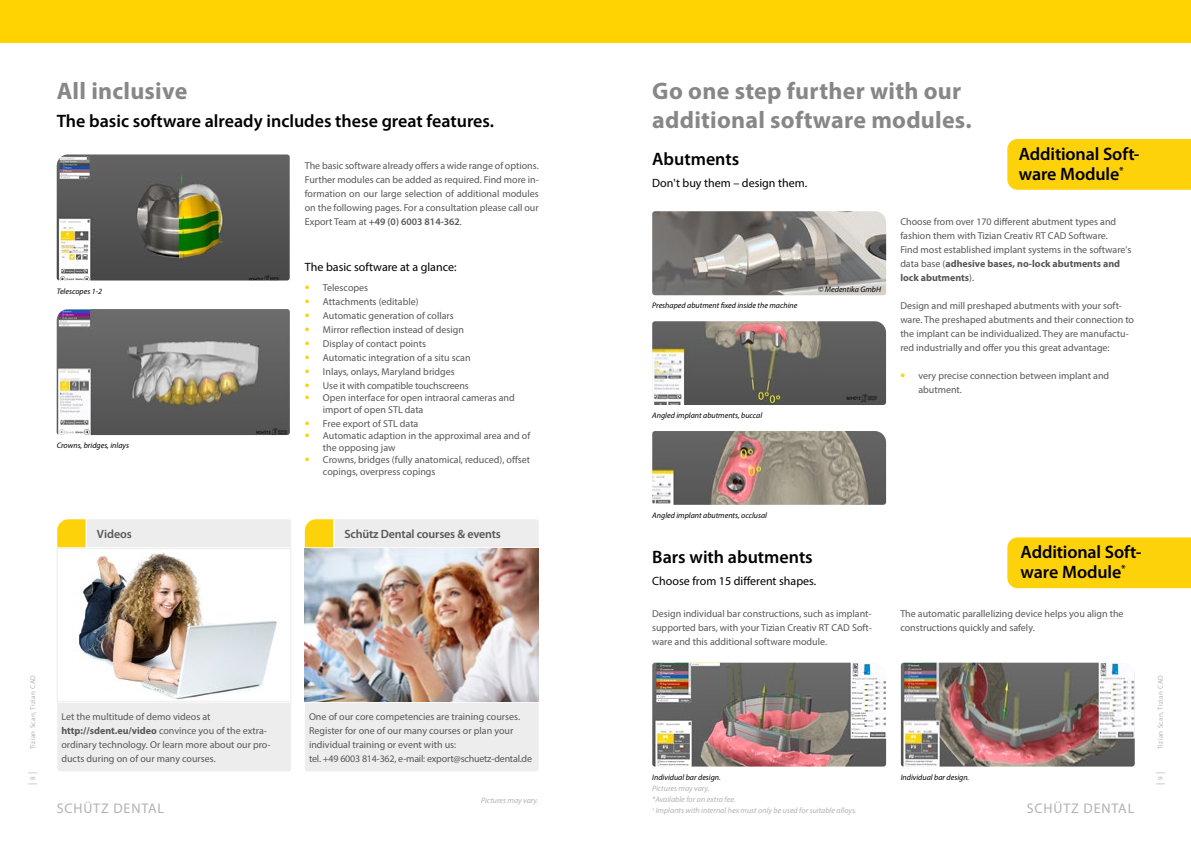
<style>
.page{position:relative;width:1191px;height:842px;background:#fff}
.page>*{position:absolute;margin:0;border:0;box-sizing:border-box;transform-origin:0 0}
.t1{font:700 24px/28.8px "Myriad Pro";letter-spacing:.01em;color:#878787}
.t2{font:600 18px/20px "Myriad Pro";color:#000}
.t3{font:14px "Myriad Pro";letter-spacing:.06em;color:#b3b2b2}
.t4{font:12px "Myriad Pro";color:#000}
.t5{font:600 12px "Myriad Pro";letter-spacing:-.015em;color:#575756}
.t6{font:10px/14px "Myriad Pro";color:#575756}
.t7{font:9px "Myriad Pro";color:#b3b2b2}
.t8{font:italic 8px "Myriad Pro";color:#000}
.t9{font:italic 8px/11px "Myriad Pro";color:#b3b2b2}
.t10{font:7px "Myriad Pro";letter-spacing:.05em;color:#b3b2b2}
.s1{font-weight:600}
.s2{font-weight:700;font-size:14px;color:#fed20b}
.s3{font-size:7px}
.s4{font-weight:700}
</style>
<div class="page">
<div style="left:587px;top:0;width:604px;height:43px;background:#ffd300"></div>
<div style="left:0;top:0;width:604px;height:43px;background:#ffd300"></div>
<img style="left:57px;top:154px;width:233px;height:126px">
<img style="left:57px;top:309px;width:233px;height:126px">
<svg style="left:57px;top:519px;width:234px;height:28px;background:#efead3"></svg>
<div style="left:57px;top:703px;width:234px;height:68px;background:#ededed"></div>
<img style="left:73px;top:551px;width:204px;height:149px">
<div style="left:57px;top:548px;width:234px;height:154px;border:1px solid #ededed"></div>
<svg style="left:305px;top:519px;width:234px;height:28px;background:#efead3"></svg>
<div style="left:305px;top:703px;width:234px;height:68px;background:#ededed"></div>
<img style="left:305px;top:549px;width:233px;height:152px">
<img style="left:652px;top:321px;width:234px;height:84px">
<img style="left:652px;top:431px;width:234px;height:74px">
<img style="left:652px;top:663px;width:234px;height:103px">
<img style="left:901px;top:663px;width:233px;height:103px">
<img style="left:652px;top:211px;width:234px;height:84px">
<div style="left:1007px;top:139px;width:184px;height:51px;background:#fed20b"></div>
<div style="left:1007px;top:537px;width:184px;height:52px;background:#fed20b"></div>
<h1 class="t1" style="left:57px;top:76px;width:132px">All inclusive</h1>
<h2 class="t2" style="left:57px;top:111px;width:439px">The basic software already includes these great features.</h2>
<p class="t8" style="left:57px;top:286px;width:47px">Telescopes 1-2</p>
<p class="t8" style="left:57px;top:440px;width:74px">Crowns, bridges, inlays</p>
<p class="t5" style="left:97px;top:526px;width:37px">Videos</p>
<p class="t6" style="left:305px;top:159px;width:235px;text-align:justify">The basic software already offers a wide range of options.<br>Further modules can be added as required. Find more in&shy;formation on our large selection of additional modules on the following pages. For a consultation please call our Export Team at <span class="s1">+49 (0) 6003 814-362</span>.</p>
<p class="t4" style="left:305px;top:260px;width:153px">The basic software at a glance:</p>
<p class="t6" style="left:305px;top:281px;width:65px"><span class="s2">•</span> Telescopes</p>
<p class="t6" style="left:305px;top:295px;width:115px"><span class="s2">•</span> Attachments (editable)</p>
<p class="t6" style="left:305px;top:309px;width:150px"><span class="s2">•</span> Automatic generation of collars</p>
<p class="t6" style="left:305px;top:323px;width:160px"><span class="s2">•</span> Mirror reflection instead of design</p>
<p class="t6" style="left:305px;top:337px;width:122px"><span class="s2">•</span> Display of contact points</p>
<p class="t6" style="left:305px;top:351px;width:167px"><span class="s2">•</span> Automatic integration of a situ scan</p>
<p class="t6" style="left:305px;top:365px;width:151px"><span class="s2">•</span> Inlays, onlays, Maryland bridges</p>
<p class="t6" style="left:305px;top:379px;width:165px"><span class="s2">•</span> Use it with compatible touchscreens</p>
<p class="t6" style="left:323px;top:392px;width:193px;line-height:12px;text-indent:-18px"><span class="s2">•</span> Open interface for open intraoral cameras and import of open STL data</p>
<p class="t6" style="left:305px;top:417px;width:115px"><span class="s2">•</span> Free export of STL data</p>
<p class="t6" style="left:323px;top:430px;width:209px;line-height:12px;text-indent:-18px"><span class="s2">•</span> Automatic adaption in the approximal area and of the opposing jaw</p>
<p class="t6" style="left:323px;top:454px;width:209px;line-height:12px;text-indent:-18px"><span class="s2">•</span> Crowns, bridges (fully anatomical, reduced), offset copings, overpress copings</p>
<p class="t5" style="left:344px;top:526px;width:158px">Schütz Dental courses &amp; events</p>
<p class="t10" style="left:28px;top:749px;width:76px;rotate:-90deg">Tizian Scan, Tizian CAD</p>
<p class="t7" style="left:27px;top:785px;width:15px;rotate:-90deg">| <span class="s3">8</span> |</p>
<p class="t6" style="left:61px;top:709px;width:211px">Let the multitude of demo videos at <span class="s4">http://sdent.eu/video</span> convince you of the extra&shy;ordinary technology. Or learn more about our pro&shy;ducts during on of our many courses.</p>
<h3 class="t3" style="left:57px;top:800px;width:109px">SCHÜTZ DENTAL</h3>
<p class="t6" style="left:309px;top:709px;width:224px">One of our core competencies are training courses.<br>Register for one of our many courses or plan your individual training or event with us:<br>tel. +49 6003 814-362, e-mail: export@schuetz-dental.de</p>
<p class="t9" style="left:481px;top:794px;width:59px">Pictures may vary.</p>
<h1 class="t1" style="left:652px;top:76px;width:321px">Go one step further with our additional software modules.</h1>
<h2 class="t2" style="left:652px;top:149px;width:89px">Abutments</h2>
<p class="t4" style="left:652px;top:176px;width:156px">Don't buy them – design them.</p>
<p class="t6" style="left:900px;top:215px;width:233px">Choose from over 170 different abutment types and fashion them with Tizian Creativ RT CAD Software.<br>Find most established implant systems in the software's data base (<span class="s4">adhesive bases, no-lock abutments and lock abutments</span>).</p>
<p class="t6" style="left:900px;top:299px;width:235px">Design and mill preshaped abutments with your soft&shy;ware. The preshaped abutments and their connection to the implant can be individualized. They are manufactu&shy;red industrially and offer you this great advantage:</p>
<p class="t6" style="left:918px;top:369px;width:192px;text-indent:-18px"><span class="s2">•</span> very precise connection between implant and abutment.</p>
<h2 class="t2" style="left:1018px;top:143px;width:122px">Additional Soft&shy;ware Module<sup>*</sup></h2>
<p class="t8" style="left:818px;top:285px;width:64px">© Medentika GmbH</p>
<p class="t8" style="left:652px;top:301px;width:147px">Preshaped abutment fixed inside the machine</p>
<p class="t8" style="left:652px;top:410px;width:111px">Angled implant abutments, buccal</p>
<p class="t8" style="left:652px;top:510px;width:116px">Angled implant abutments, occlusal</p>
<h2 class="t2" style="left:652px;top:547px;width:162px">Bars with abutments</h2>
<p class="t4" style="left:652px;top:574px;width:165px">Choose from 15 different shapes.</p>
<h2 class="t2" style="left:1020px;top:542px;width:122px">Additional Soft&shy;ware Module<sup>*</sup></h2>
<p class="t6" style="left:652px;top:607px;width:221px;text-align:justify">Design individual bar constructions, such as implant&shy;supported bars, with your Tizian Creativ RT CAD Soft&shy;ware and this additional software module.</p>
<p class="t6" style="left:900px;top:607px;width:225px">The automatic parallelizing device helps you align the constructions quickly and safely.</p>
<p class="t8" style="left:652px;top:772px;width:70px">Individual bar design.</p>
<p class="t8" style="left:900px;top:772px;width:70px">Individual bar design.</p>
<p class="t9" style="left:652px;top:783px;width:206px">Pictures may vary.<br>*Available for an extra fee.<br><sup>1</sup> Implants with internal hex must only be used for suitable alloys.</p>
<h3 class="t3" style="left:1026px;top:800px;width:109px">SCHÜTZ DENTAL</h3>
<p class="t10" style="left:1156px;top:749px;width:76px;rotate:-90deg">Tizian Scan, Tizian CAD</p>
<p class="t7" style="left:1154px;top:785px;width:15px;rotate:-90deg">| <span class="s3">9</span> |</p>
</div>
